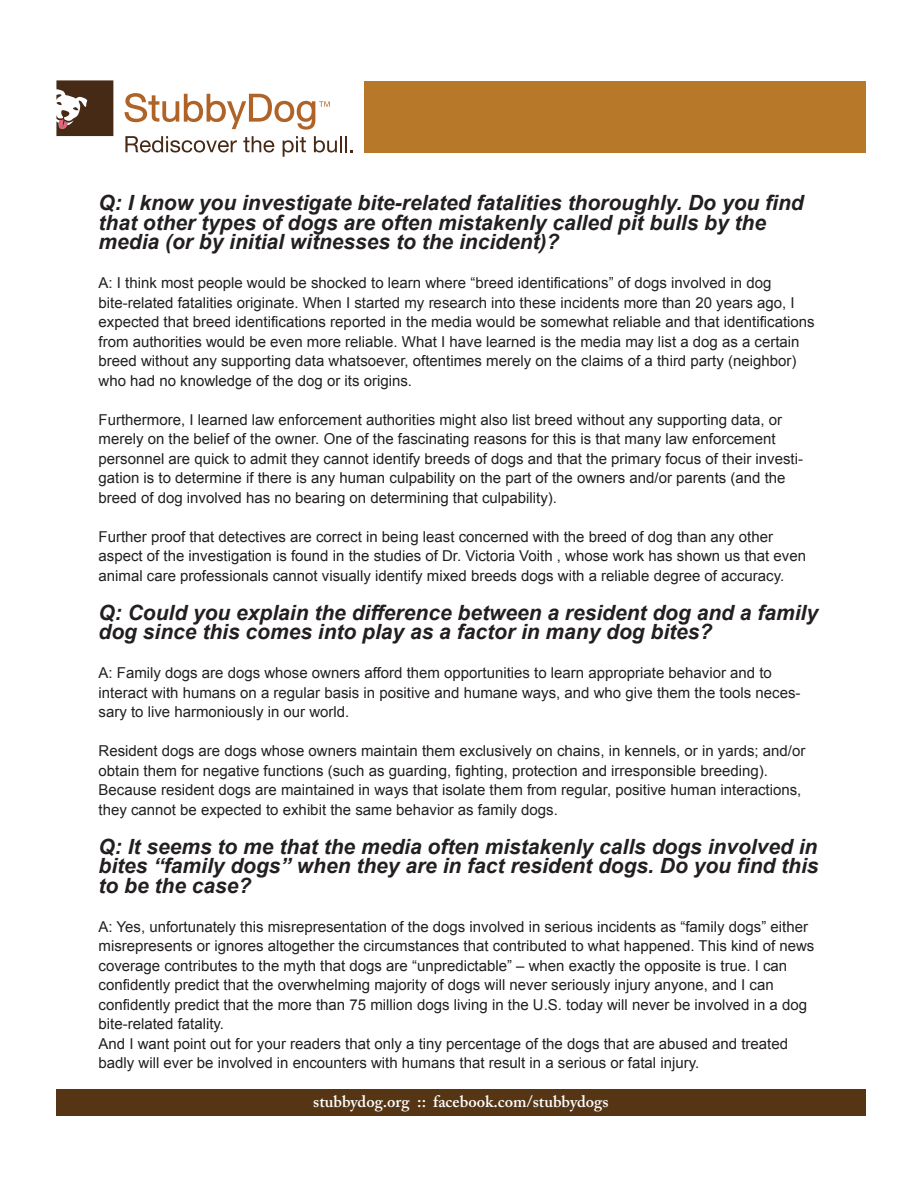
<style>
.page{position:relative;width:918px;height:1188px;background:#fff}
.page>*{position:absolute;margin:0;border:0;box-sizing:border-box;transform-origin:0 0}
.t1{font:italic 700 21px/19.5px "Arial";color:#231f20}
.t2{font:600 16.5px "Adobe Caslon Pro";color:#fff}
.t3{font:15px/19.5px "Arial";color:#231f20}
</style>
<div class="page">
<svg style="left:125px;top:136px;width:112px;height:17px"></svg>
<svg style="left:243px;top:136px;width:31px;height:17px"></svg>
<svg style="left:283px;top:136px;width:23px;height:21px"></svg>
<svg style="left:314px;top:136px;width:39px;height:17px"></svg>
<svg style="left:56px;top:80px;width:57px;height:56px"></svg>
<svg style="left:125px;top:93px;width:205px;height:37px"></svg>
<div style="left:364px;top:81px;width:502px;height:72px;background:#b8782a"></div>
<div style="left:56px;top:1089px;width:810px;height:27px;background:#563515"></div>
<h1 class="t1" style="left:99px;top:194px;width:707px">Q: I know you investigate bite-related fatalities thoroughly. Do you find that other types of dogs are often mistakenly called pit bulls by the media (or by initial witnesses to the incident)?</h1>
<p class="t3" style="left:99px;top:273px;width:718px">A: I think most people would be shocked to learn where “breed identifications” of dogs involved in dog bite-related fatalities originate. When I started my research into these incidents more than 20 years ago, I expected that breed identifications reported in the media would be somewhat reliable and that identifications from authorities would be even more reliable. What I have learned is the media may list a dog as a certain breed without any supporting data whatsoever, oftentimes merely on the claims of a third party (neighbor) who had no knowledge of the dog or its origins.</p>
<p class="t3" style="left:99px;top:410px;width:706px">Furthermore, I learned law enforcement authorities might also list breed without any supporting data, or merely on the belief of the owner. One of the fascinating reasons for this is that many law enforcement personnel are quick to admit they cannot identify breeds of dogs and that the primary focus of their investi&shy;gation is to determine if there is any human culpability on the part of the owners and/or parents (and the breed of dog involved has no bearing on determining that culpability).</p>
<p class="t3" style="left:99px;top:527px;width:709px">Further proof that detectives are correct in being least concerned with the breed of dog than any other aspect of the investigation is found in the studies of Dr. Victoria Voith , whose work has shown us that even animal care professionals cannot visually identify mixed breeds dogs with a reliable degree of accuracy.</p>
<h1 class="t1" style="left:99px;top:603px;width:721px">Q: Could you explain the difference between a resident dog and a family dog since this comes into play as a factor in many dog bites?</h1>
<p class="t3" style="left:99px;top:663px;width:704px">A: Family dogs are dogs whose owners afford them opportunities to learn appropriate behavior and to interact with humans on a regular basis in positive and humane ways, and who give them the tools neces&shy;sary to live harmoniously in our world.</p>
<p class="t3" style="left:99px;top:741px;width:708px">Resident dogs are dogs whose owners maintain them exclusively on chains, in kennels, or in yards; and/or obtain them for negative functions (such as guarding, fighting, protection and irresponsible breeding).<br>Because resident dogs are maintained in ways that isolate them from regular, positive human interactions, they cannot be expected to exhibit the same behavior as family dogs.</p>
<h1 class="t1" style="left:99px;top:837px;width:722px;text-align:justify">Q: It seems to me that the media often mistakenly calls dogs involved in bites “family dogs” when they are in fact resident dogs. Do you find this to be the case?</h1>
<p class="t3" style="left:99px;top:917px;width:717px">A: Yes, unfortunately this misrepresentation of the dogs involved in serious incidents as “family dogs” either misrepresents or ignores altogether the circumstances that contributed to what happened. This kind of news coverage contributes to the myth that dogs are “unpredictable” – when exactly the opposite is true. I can confidently predict that the overwhelming majority of dogs will never seriously injury anyone, and I can confidently predict that the more than 75 million dogs living in the U.S. today will never be involved in a dog bite-related fatality.<br>And I want point out for your readers that only a tiny percentage of the dogs that are abused and treated badly will ever be involved in encounters with humans that result in a serious or fatal injury.</p>
<p class="t2" style="left:313px;top:1092px;width:297px">stubbydog.org :: facebook.com/stubbydogs</p>
</div>
